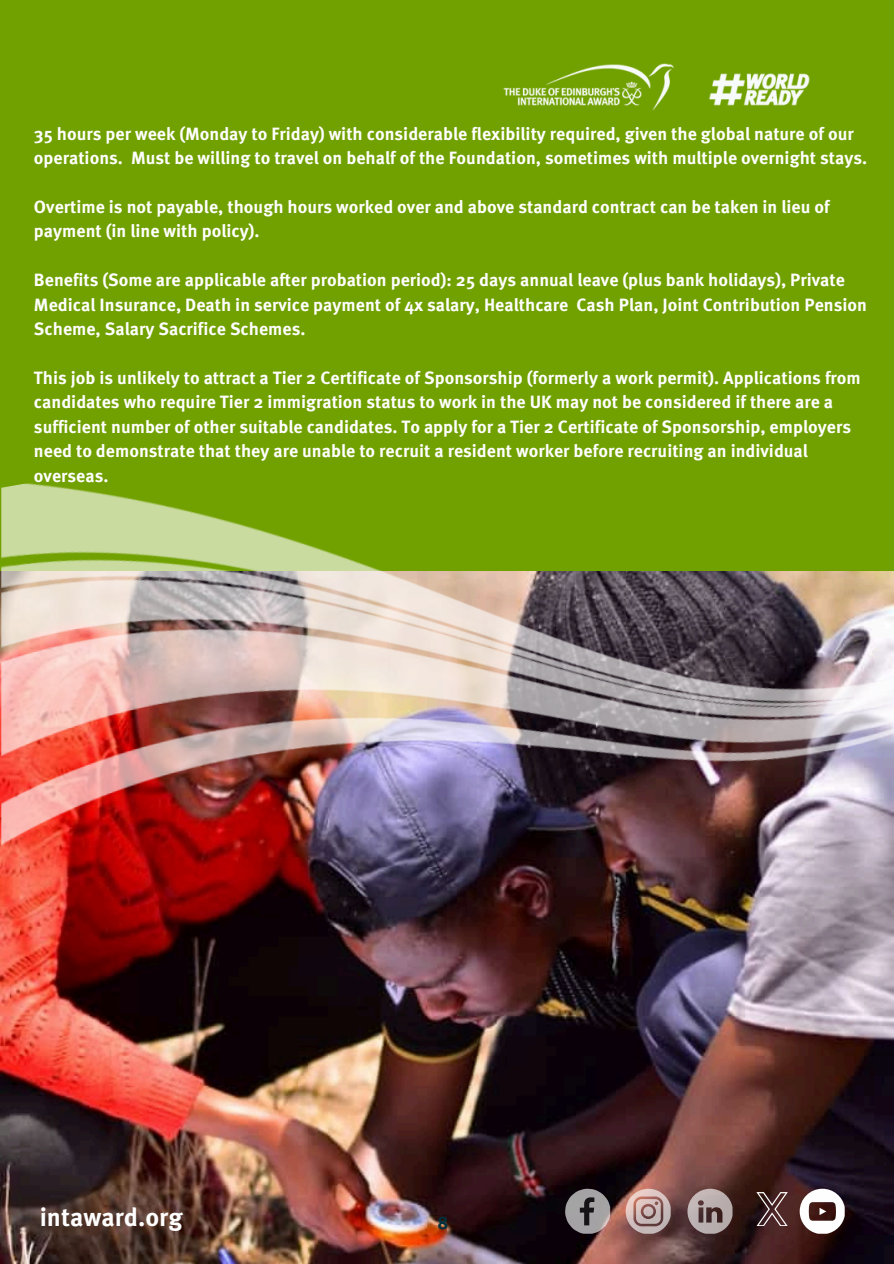
<style>
.page{position:relative;width:894px;height:1264px;background:#fff}
.page>*{position:absolute;margin:0;border:0;box-sizing:border-box;transform-origin:0 0}
.t1{font:700 25.5px "Meta OT";color:#fefefe}
.t2{font:700 18px "Meta OT";color:#00313c}
.t3{font:700 17.7px/24.5px "Meta OT";color:#fefefe}
</style>
<div class="page">
<img style="left:0;top:570px;width:893px;height:693px">
<div style="left:0;top:0;width:893px;height:570px;background:#71a100"></div>
<img style="left:503px;top:63px;width:307px;height:48px">
<svg style="left:565px;top:1188px;width:45px;height:45px;background:#7d7779"></svg>
<svg style="left:625px;top:1188px;width:45px;height:45px;background:#b49491"></svg>
<svg style="left:687px;top:1188px;width:45px;height:45px;background:#948281"></svg>
<img style="left:1px;top:483px;width:892px;height:449px">
<svg style="left:799px;top:1188px;width:45px;height:45px"></svg>
<svg style="left:756px;top:1191px;width:31px;height:34px"></svg>
<p class="t3" style="left:34px;top:120px;width:834px">35 hours per week (Monday to Friday) with considerable flexibility required, given the global nature of our operations. Must be willing to travel on behalf of the Foundation, sometimes with multiple overnight stays.</p>
<p class="t3" style="left:34px;top:194px;width:797px">Overtime is not payable, though hours worked over and above standard contract can be taken in lieu of payment (in line with policy).</p>
<p class="t3" style="left:34px;top:267px;width:834px">Benefits (Some are applicable after probation period): 25 days annual leave (plus bank holidays), Private<br>Medical Insurance, Death in service payment of 4x salary, Healthcare Cash Plan, Joint Contribution Pension<br>Scheme, Salary Sacrifice Schemes.</p>
<p class="t3" style="left:34px;top:364px;width:828px">This job is unlikely to attract a Tier 2 Certificate of Sponsorship (formerly a work permit). Applications from candidates who require Tier 2 immigration status to work in the UK may not be considered if there are a sufficient number of other suitable candidates. To apply for a Tier 2 Certificate of Sponsorship, employers need to demonstrate that they are unable to recruit a resident worker before recruiting an individual overseas.</p>
<p class="t1" style="left:40px;top:1197px;width:144px">intaward.org</p>
<p class="t2" style="left:437px;top:1208px;width:12px">8</p>
</div>
